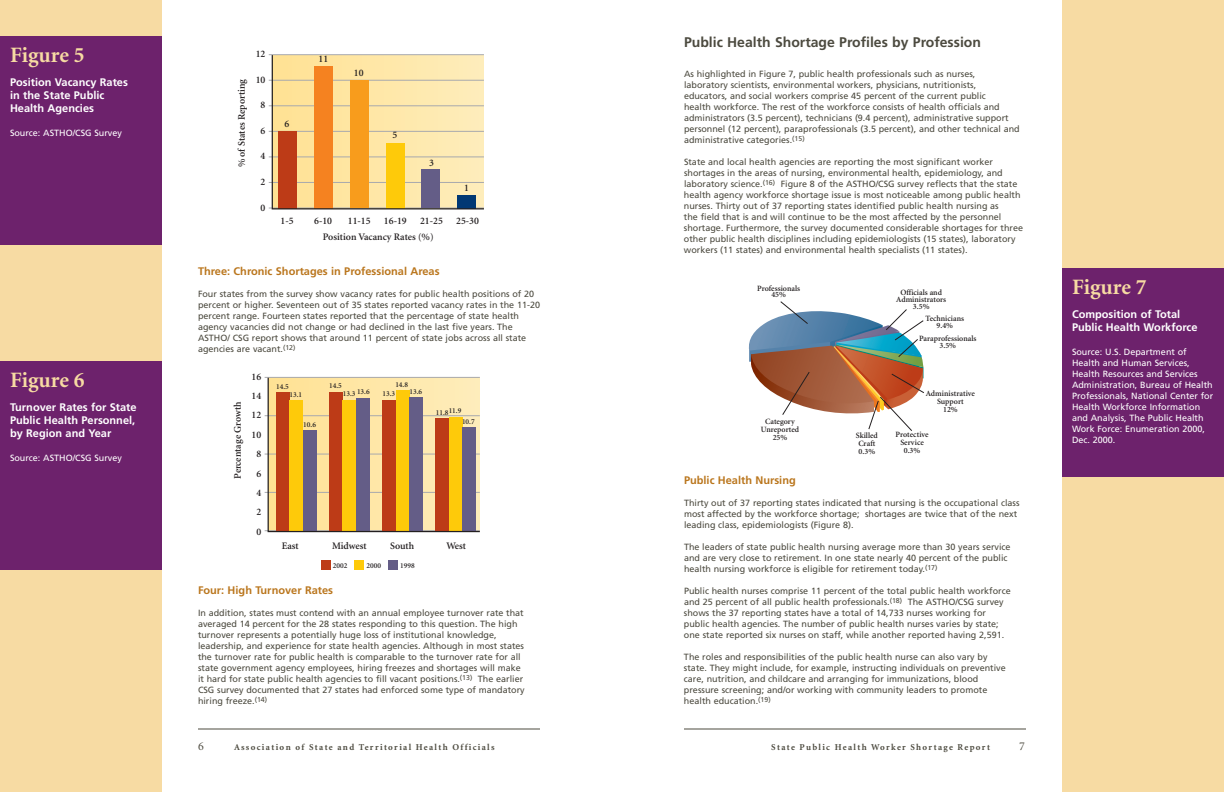
<style>
.page{position:relative;width:1224px;height:792px;background:#fff}
.page>*{position:absolute;margin:0;border:0;box-sizing:border-box;transform-origin:0 0}
.t1{font:700 22px "Minion";color:#f7dba3}
.t2{font:700 14px "Frutiger";color:#4c4a3f}
.t3{font:12px "Minion";color:#4c4a3f}
.t4{font:700 11px/13px "Frutiger";color:#fff}
.t5{font:700 11px "Frutiger";color:#ba761d}
.t6{font:600 10px/19.4px "Minion";color:#231f20;text-align:center}
.t7{font:9px/11px "Frutiger";color:#4c4a3f}
.t8{font:9px/11px "Frutiger";color:#fff}
.t9{font:700 9px "Minion";letter-spacing:.145em;color:#4c4a3f}
.t10{font:600 8.1px/8.1px "Minion";color:#231f20;text-align:center}
.t11{font:600 7.5px "Minion";color:#231f20}
</style>
<div class="page">
<div style="left:1062px;top:0;width:162px;height:792px;background:#f7dba3"></div>
<hr style="left:684px;top:729px;width:342px;height:1px;background:#4c4a3f">
<div style="left:0;top:0;width:162px;height:792px;background:#f7dba3"></div>
<hr style="left:198px;top:729px;width:342px;height:1px;background:#4c4a3f">
<div style="left:0;top:36px;width:162px;height:209px;background:#6d226c"></div>
<div style="left:0;top:361px;width:162px;height:209px;background:#6d226c"></div>
<div style="left:1062px;top:268px;width:162px;height:209px;background:#6d226c"></div>
<hr style="left:269px;top:54px;width:215px;height:1px;background:#a8a9ad">
<hr style="left:269px;top:105px;width:215px;height:1px;background:#a8a9ad">
<hr style="left:269px;top:131px;width:215px;height:1px;background:#a8a9ad">
<hr style="left:269px;top:157px;width:215px;height:1px;background:#a8a9ad">
<hr style="left:269px;top:182px;width:215px;height:1px;background:#a8a9ad">
<hr style="left:269px;top:208px;width:215px;height:1px;background:#a8a9ad">
<hr style="left:269px;top:80px;width:215px;height:1px;background:#a8a9ad">
<svg style="left:271px;top:54px;width:213px;height:156px;background:#efc885"></svg>
<hr style="left:265px;top:377px;width:215px;height:1px;background:#a8a9ad">
<hr style="left:265px;top:415px;width:215px;height:1px;background:#a8a9ad">
<hr style="left:265px;top:454px;width:215px;height:1px;background:#a8a9ad">
<hr style="left:265px;top:492px;width:215px;height:1px;background:#a8a9ad">
<hr style="left:265px;top:530px;width:215px;height:1px;background:#a8a9ad">
<svg style="left:267px;top:377px;width:213px;height:156px;background:#cd9d60"></svg>
<div style="left:321px;top:560px;width:9px;height:10px;background:#bd3b17"></div>
<div style="left:355px;top:560px;width:9px;height:10px;background:#feca0a"></div>
<div style="left:388px;top:560px;width:10px;height:10px;background:#645d87"></div>
<svg style="left:748px;top:301px;width:176px;height:130px"></svg>
<h1 class="t1" style="left:10px;top:46px;width:76px">Figure 5</h1>
<p class="t4" style="left:10px;top:76px;width:119px">Position Vacancy Rates in the State Public<br>Health Agencies</p>
<p class="t8" style="left:10px;top:128px;width:113px">Source: ASTHO/CSG Survey</p>
<h1 class="t1" style="left:10px;top:371px;width:76px">Figure 6</h1>
<p class="t4" style="left:10px;top:401px;width:128px">Turnover Rates for State<br>Public Health Personnel, by Region and Year</p>
<p class="t8" style="left:10px;top:453px;width:113px">Source: ASTHO/CSG Survey</p>
<p class="t6" style="left:233px;top:167px;width:90px;rotate:-90deg">% of States Reporting</p>
<p class="t6" style="left:256px;top:45px;width:11px">12</p>
<p class="t6" style="left:256px;top:70px;width:11px">10</p>
<p class="t6" style="left:261px;top:96px;width:6px">8</p>
<p class="t6" style="left:261px;top:122px;width:6px">6</p>
<p class="t6" style="left:261px;top:147px;width:6px">4</p>
<p class="t6" style="left:261px;top:173px;width:6px">2</p>
<p class="t6" style="left:261px;top:199px;width:6px">0</p>
<p class="t6" style="left:285px;top:115px;width:6px">6</p>
<p class="t6" style="left:318px;top:50px;width:11px">11</p>
<p class="t6" style="left:354px;top:64px;width:11px">10</p>
<p class="t6" style="left:393px;top:126px;width:6px">5</p>
<p class="t6" style="left:429px;top:154px;width:6px">3</p>
<p class="t6" style="left:464px;top:179px;width:6px">1</p>
<p class="t6" style="left:281px;top:212px;width:15px">1-5</p>
<p class="t6" style="left:314px;top:212px;width:19px">6-10</p>
<p class="t6" style="left:348px;top:212px;width:24px">11-15</p>
<p class="t6" style="left:384px;top:212px;width:24px">16-19</p>
<p class="t6" style="left:420px;top:212px;width:24px">21-25</p>
<p class="t6" style="left:456px;top:212px;width:24px">25-30</p>
<p class="t6" style="left:323px;top:228px;width:112px">Position Vacancy Rates (%)</p>
<p class="t5" style="left:198px;top:267px;width:243px">Three: Chronic Shortages in Professional Areas</p>
<p class="t7" style="left:198px;top:289px;width:344px">Four states from the survey show vacancy rates for public health positions of 20 percent or higher. Seventeen out of 35 states reported vacancy rates in the 11-20 percent range. Fourteen states reported that the percentage of state health agency vacancies did not change or had declined in the last five years. The ASTHO/ CSG report shows that around 11 percent of state jobs across all state agencies are vacant.<sup>(12)</sup></p>
<p class="t6" style="left:229px;top:479px;width:79px;rotate:-90deg">Percentage Growth</p>
<p class="t6" style="left:252px;top:368px;width:11px">16<br>14<br>12<br>10<br>8<br>6<br>4<br>2<br>0</p>
<p class="t11" style="left:276px;top:384px;width:14px">14.5</p>
<p class="t11" style="left:290px;top:392px;width:14px">13.1</p>
<p class="t11" style="left:395px;top:382px;width:14px">14.8</p>
<p class="t11" style="left:329px;top:382px;width:14px">14.5</p>
<p class="t11" style="left:410px;top:389px;width:14px">13.6</p>
<p class="t11" style="left:343px;top:390px;width:28px">13.3 13.6</p>
<p class="t11" style="left:382px;top:391px;width:14px">13.3</p>
<p class="t11" style="left:436px;top:409px;width:27px">11.811.9</p>
<p class="t11" style="left:303px;top:422px;width:14px">10.6</p>
<p class="t11" style="left:462px;top:419px;width:14px">10.7</p>
<p class="t6" style="left:282px;top:537px;width:19px">East</p>
<p class="t6" style="left:332px;top:537px;width:36px">Midwest</p>
<p class="t6" style="left:390px;top:537px;width:26px">South</p>
<p class="t6" style="left:446px;top:537px;width:21px">West</p>
<p class="t11" style="left:333px;top:562px;width:16px">2002</p>
<p class="t11" style="left:367px;top:562px;width:16px">2000</p>
<p class="t11" style="left:400px;top:562px;width:16px">1998</p>
<p class="t5" style="left:198px;top:586px;width:137px">Four: High Turnover Rates</p>
<p class="t7" style="left:198px;top:608px;width:328px">In addition, states must contend with an annual employee turnover rate that averaged 14 percent for the 28 states responding to this question. The high turnover represents a potentially huge loss of institutional knowledge, leadership, and experience for state health agencies. Although in most states the turnover rate for public health is comparable to the turnover rate for all state government agency employees, hiring freezes and shortages will make it hard for state public health agencies to fill vacant positions.<sup>(13)</sup> The earlier CSG survey documented that 27 states had enforced some type of mandatory hiring freeze.<sup>(14)</sup></p>
<h3 class="t3" style="left:198px;top:742px;width:7px">6</h3>
<p class="t9" style="left:234px;top:744px;width:262px">Association of State and Territorial Health Officials</p>
<h2 class="t2" style="left:684px;top:36px;width:299px">Public Health Shortage Profiles by Profession</h2>
<p class="t7" style="left:684px;top:69px;width:337px">As highlighted in Figure 7, public health professionals such as nurses, laboratory scientists, environmental workers, physicians, nutritionists, educators, and social workers comprise 45 percent of the current public<br>health workforce. The rest of the workforce consists of health officials and administrators (3.5 percent), technicians (9.4 percent), administrative support personnel (12 percent), paraprofessionals (3.5 percent), and other technical and administrative categories.<sup>(15)</sup></p>
<p class="t7" style="left:684px;top:157px;width:341px">State and local health agencies are reporting the most significant worker shortages in the areas of nursing, environmental health, epidemiology, and laboratory science.<sup>(16)</sup> Figure 8 of the ASTHO/CSG survey reflects that the state health agency workforce shortage issue is most noticeable among public health nurses. Thirty out of 37 reporting states identified public health nursing as<br>the field that is and will continue to be the most affected by the personnel shortage. Furthermore, the survey documented considerable shortages for three other public health disciplines including epidemiologists (15 states), laboratory workers (11 states) and environmental health specialists (11 states).</p>
<p class="t10" style="left:757px;top:285px;width:44px;line-height:6.9px">Professionals<br>45%</p>
<p class="t10" style="left:896px;top:290px;width:51px;line-height:6.9px">Officials and<br>Administrators<br>3.5%</p>
<p class="t10" style="left:926px;top:316px;width:40px;line-height:6.9px">Technicians<br>9.4%</p>
<p class="t10" style="left:919px;top:335px;width:59px;line-height:6.9px">Paraprofessionals<br>3.5%</p>
<p class="t10" style="left:761px;top:418px;width:40px">Category<br>Unreported<br>25%</p>
<p class="t10" style="left:856px;top:432px;width:24px">Skilled<br>Craft<br>0.3%</p>
<p class="t10" style="left:926px;top:390px;width:51px">Administrative<br>Support<br>12%</p>
<p class="t10" style="left:896px;top:431px;width:34px">Protective<br>Service<br>0.3%</p>
<p class="t5" style="left:684px;top:476px;width:113px">Public Health Nursing</p>
<p class="t7" style="left:684px;top:498px;width:337px">Thirty out of 37 reporting states indicated that nursing is the occupational class most affected by the workforce shortage; shortages are twice that of the next leading class, epidemiologists (Figure 8).</p>
<p class="t7" style="left:684px;top:542px;width:328px">The leaders of state public health nursing average more than 30 years service and are very close to retirement. In one state nearly 40 percent of the public health nursing workforce is eligible for retirement today.<sup>(17)</sup></p>
<p class="t7" style="left:684px;top:586px;width:328px">Public health nurses comprise 11 percent of the total public health workforce and 25 percent of all public health professionals.<sup>(18)</sup> The ASTHO/CSG survey shows the 37 reporting states have a total of 14,733 nurses working for public health agencies. The number of public health nurses varies by state; one state reported six nurses on staff, while another reported having 2,591.</p>
<p class="t7" style="left:684px;top:652px;width:323px">The roles and responsibilities of the public health nurse can also vary by state. They might include, for example, instructing individuals on preventive care, nutrition, and childcare and arranging for immunizations, blood pressure screening; and/or working with community leaders to promote health education.<sup>(19)</sup></p>
<p class="t9" style="left:771px;top:744px;width:220px">State Public Health Worker Shortage Report</p>
<h3 class="t3" style="left:1019px;top:742px;width:7px">7</h3>
<h1 class="t1" style="left:1072px;top:278px;width:76px">Figure 7</h1>
<p class="t4" style="left:1072px;top:308px;width:127px">Composition of Total<br>Public Health Workforce</p>
<p class="t8" style="left:1072px;top:347px;width:143px">Source: U.S. Department of<br>Health and Human Services,<br>Health Resources and Services<br>Administration, Bureau of Health<br>Professionals, National Center for<br>Health Workforce Information and Analysis, The Public Health<br>Work Force: Enumeration 2000,<br>Dec. 2000.</p>
</div>
